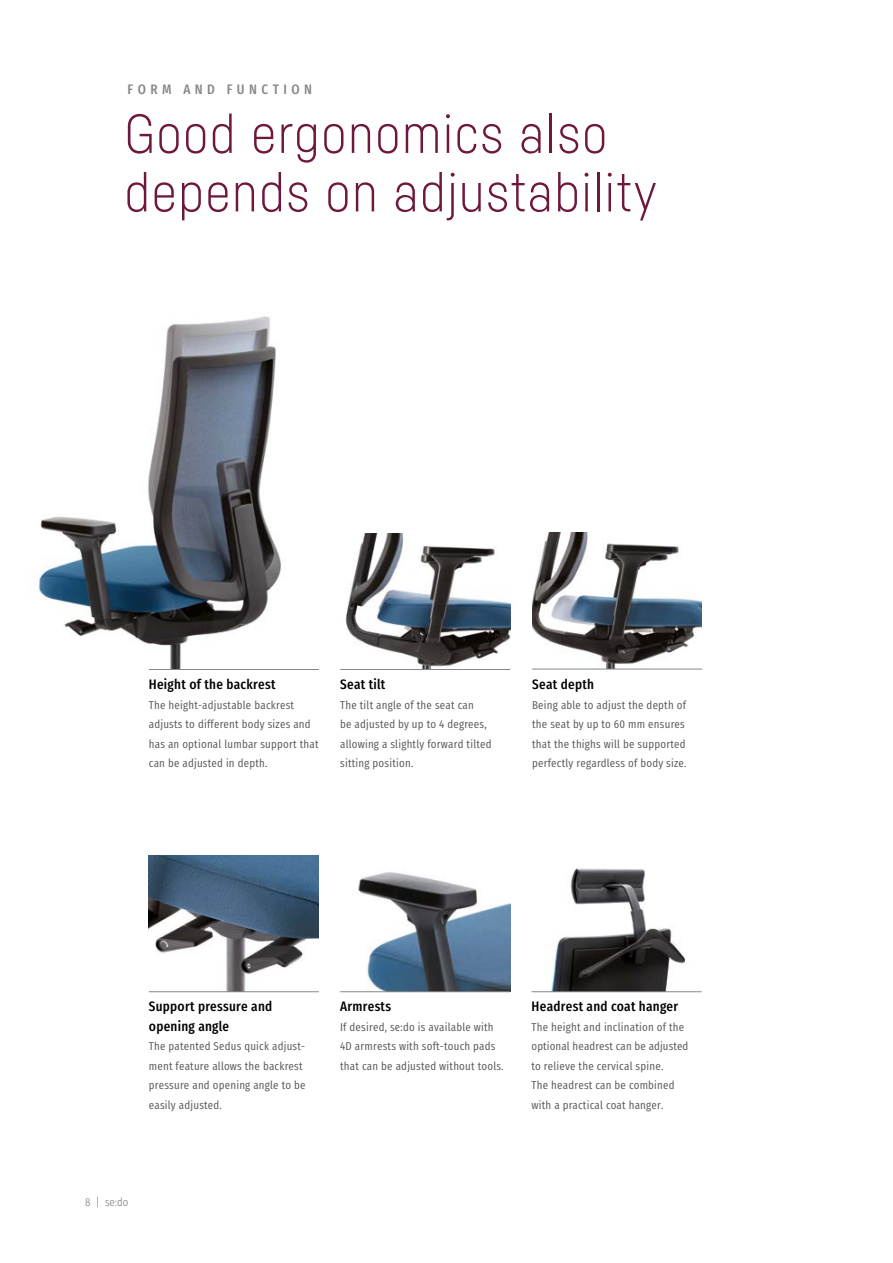
<style>
.page{position:relative;width:893px;height:1263px;background:#fff}
.page>*{position:absolute;margin:0;border:0;box-sizing:border-box;transform-origin:0 0}
.t1{font:300 54px/58.5px "Sedus Sans";letter-spacing:.025em;color:#6f183d}
.t2{font:700 13.5px/19.5px "Sedus Text Condensed";letter-spacing:.02em;color:#000}
.t3{font:700 13.5px "Sedus Text Condensed";letter-spacing:.33em;color:#878786}
.t4{font:11.25px/19.5px "Sedus Text Condensed";letter-spacing:.02em;color:#565656}
.t5{font:300 11.25px "Sedus Text Condensed";color:#6f6f6e}
</style>
<div class="page">
<img style="left:551px;top:868px;width:134px;height:123px">
<img style="left:358px;top:872px;width:152px;height:119px">
<img style="left:149px;top:855px;width:170px;height:136px">
<img style="left:346px;top:533px;width:164px;height:136px">
<img style="left:532px;top:532px;width:170px;height:137px">
<img style="left:35px;top:316px;width:246px;height:354px">
<hr style="left:340px;top:669px;width:170px;height:1px;background:#878786">
<hr style="left:149px;top:669px;width:170px;height:1px;background:#878786">
<hr style="left:532px;top:669px;width:170px;height:1px;background:#878786">
<hr style="left:149px;top:991px;width:170px;height:1px;background:#878786">
<hr style="left:340px;top:991px;width:170px;height:1px;background:#878786">
<hr style="left:531px;top:991px;width:171px;height:1px;background:#878786">
<p class="t3" style="left:128px;top:77px;width:186px">FORM AND FUNCTION</p>
<h1 class="t1" style="left:124px;top:103px;width:534px">Good ergonomics also depends on adjustability</h1>
<p class="t2" style="left:149px;top:673px;width:128px">Height of the backrest</p>
<p class="t4" style="left:149px;top:694px;width:171px">The height-adjustable backrest adjusts to different body sizes and has an optional lumbar support that can be adjusted in depth.</p>
<p class="t2" style="left:340px;top:673px;width:47px">Seat tilt</p>
<p class="t4" style="left:340px;top:694px;width:153px">The tilt angle of the seat can<br>be adjusted by up to 4 degrees, allowing a slightly forward tilted sitting position.</p>
<p class="t2" style="left:532px;top:673px;width:63px">Seat depth</p>
<p class="t4" style="left:532px;top:694px;width:156px">Being able to adjust the depth of the seat by up to 60 mm ensures that the thighs will be supported perfectly regardless of body size.</p>
<p class="t2" style="left:149px;top:995px;width:125px">Support pressure and opening angle</p>
<p class="t4" style="left:149px;top:1035px;width:158px">The patented Sedus quick adjust&shy;ment feature allows the backrest pressure and opening angle to be easily adjusted.</p>
<p class="t5" style="left:85px;top:1192px;width:45px">8 | se:do</p>
<p class="t2" style="left:340px;top:995px;width:52px">Armrests</p>
<p class="t4" style="left:340px;top:1015px;width:165px">If desired, se:do is available with<br>4D armrests with soft-touch pads that can be adjusted without tools.</p>
<p class="t2" style="left:531px;top:995px;width:148px">Headrest and coat hanger</p>
<p class="t4" style="left:531px;top:1015px;width:158px">The height and inclination of the optional headrest can be adjusted to relieve the cervical spine.<br>The headrest can be combined with a practical coat hanger.</p>
</div>
